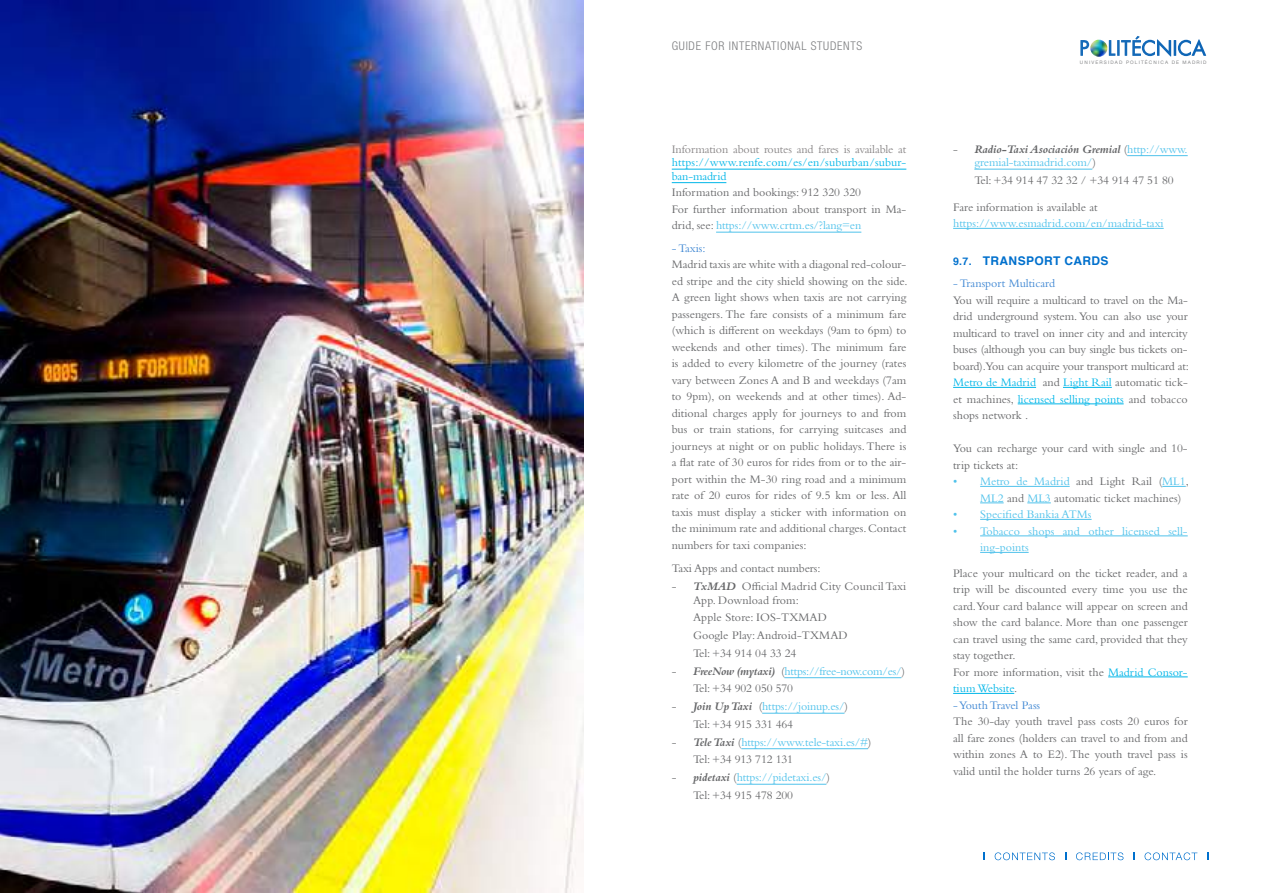
<style>
.page{position:relative;width:1263px;height:893px;background:#fff}
.page>*{position:absolute;margin:0;border:0;box-sizing:border-box;transform-origin:0 0}
.t1{font:12px/16.5px "Bembo Std";color:#666769}
.t2{font:12px/17.7px "Bembo Std";letter-spacing:-.01em;color:#50c2eb}
.t3{font:12px/13.5px "Bembo Std";letter-spacing:.01em;color:#00b6e8}
.t4{font:12px "Bembo Std";letter-spacing:-.01em;color:#888586}
.t5{font:12px "Bembo Std";color:#3f87d3}
.t6{font:300 condensed 12px "Helvetica Neue LT Std";letter-spacing:.06em;color:#7b7c7e}
.t7{font:700 12px "Helvetica";letter-spacing:.03em;color:#0070cd}
.t8{font:4.8px "Helvetica Neue LT Std";letter-spacing:.24em;color:#868789}
.s1{color:#50c2eb}
.s2{font-weight:700;font-style:italic}
.s3{color:#666769}
.s4{font-weight:700;font-style:italic;color:#666769}
.s5{font-size:10.5px}
.s6{color:#00b6e8}
</style>
<div class="page">
<img style="left:1090px;top:40px;width:17px;height:17px;border-radius:9px">
<svg style="left:983px;top:853px;width:2px;height:7px"></svg>
<svg style="left:995px;top:852px;width:60px;height:8px"></svg>
<svg style="left:1133px;top:853px;width:2px;height:7px"></svg>
<svg style="left:1144px;top:852px;width:7px;height:8px"></svg>
<svg style="left:1162px;top:852px;width:35px;height:8px"></svg>
<svg style="left:1076px;top:852px;width:47px;height:8px"></svg>
<hr style="left:672px;top:169px;width:234px;height:1px;background:#00b6e8">
<hr style="left:672px;top:182px;width:54px;height:1px;background:#00b6e8">
<hr style="left:716px;top:232px;width:145px;height:1px;background:#50c2eb">
<hr style="left:784px;top:677px;width:117px;height:1px;background:#50c2eb">
<hr style="left:762px;top:713px;width:82px;height:1px;background:#50c2eb">
<hr style="left:741px;top:748px;width:127px;height:1px;background:#50c2eb">
<hr style="left:737px;top:784px;width:89px;height:1px;background:#50c2eb">
<hr style="left:1127px;top:155px;width:61px;height:1px;background:#50c2eb">
<hr style="left:974px;top:169px;width:118px;height:1px;background:#50c2eb">
<hr style="left:953px;top:228px;width:211px;height:1px;background:#50c2eb">
<hr style="left:953px;top:387px;width:83px;height:1px;background:#00b6e8">
<hr style="left:1063px;top:387px;width:49px;height:1px;background:#00b6e8">
<hr style="left:1018px;top:404px;width:106px;height:1px;background:#00b6e8">
<hr style="left:980px;top:486px;width:90px;height:1px;background:#50c2eb">
<svg style="left:1162px;top:486px;width:24px;height:1px"></svg>
<svg style="left:980px;top:503px;width:24px;height:1px"></svg>
<svg style="left:1027px;top:503px;width:24px;height:1px"></svg>
<hr style="left:980px;top:519px;width:111px;height:1px;background:#50c2eb">
<hr style="left:980px;top:536px;width:208px;height:1px;background:#50c2eb">
<hr style="left:980px;top:552px;width:49px;height:1px;background:#50c2eb">
<hr style="left:1108px;top:677px;width:80px;height:1px;background:#00b6e8">
<hr style="left:953px;top:693px;width:61px;height:1px;background:#00b6e8">
<img style="left:0;top:0;width:583px;height:893px">
<p class="t6" style="left:672px;top:39px;width:192px">GUIDE FOR INTERNATIONAL STUDENTS</p>
<p class="t4" style="left:672px;top:142px;width:236px">Information about routes and fares is available at</p>
<p class="t3" style="left:672px;top:155px;width:236px">https://www.renfe.com/es/en/suburban/subur&shy;ban-madrid</p>
<p class="t1" style="left:672px;top:184px;width:236px">Information and bookings: 912 320 320<br>For further information about transport in Ma&shy;drid, see: <span class="s1">https://www.crtm.es/?lang=en</span></p>
<p class="t5" style="left:672px;top:241px;width:35px">- Taxis:</p>
<p class="t1" style="left:672px;top:256px;width:237px;text-align:justify">Madrid taxis are white with a diagonal red-colour&shy;ed stripe and the city shield showing on the side.<br>A green light shows when taxis are not carrying passengers. The fare consists of a minimum fare (which is different on weekdays (9am to 6pm) to weekends and other times). The minimum fare is added to every kilometre of the journey (rates vary between Zones A and B and weekdays (7am to 9pm), on weekends and at other times). Ad&shy;ditional charges apply for journeys to and from bus or train stations, for carrying suitcases and journeys at night or on public holidays. There is a flat rate of 30 euros for rides from or to the air&shy;port within the M-30 ring road and a minimum rate of 20 euros for rides of 9.5 km or less. All taxis must display a sticker with information on the minimum rate and additional charges. Contact numbers for taxi companies:</p>
<p class="t1" style="left:672px;top:560px;width:150px">Taxi Apps and contact numbers:</p>
<p class="t1" style="left:693px;top:579px;width:215px;line-height:13.5px;text-indent:-21px">- <span class="s2">TxMAD</span> Official Madrid City Council Taxi<br>App. Download from:</p>
<p class="t1" style="left:693px;top:609px;width:156px;line-height:17.7px">Apple Store: IOS-TXMAD<br>Google Play: Android-TXMAD<br>Tel: +34 914 04 33 24</p>
<p class="t2" style="left:693px;top:662px;width:213px;text-indent:-21px"><span class="s3">-</span> <span class="s4">FreeNow (mytaxi)</span> <span class="s3">(</span>https://free-now.com/es/<span class="s3">)<br>Tel: +34 902 050 570</span></p>
<p class="t1" style="left:693px;top:697px;width:157px;line-height:17.7px;text-indent:-21px">- <span class="s2">Join Up Taxi</span> (<span class="s1">https://joinup.es/</span>)<br>Tel: +34 915 331 464</p>
<p class="t2" style="left:693px;top:733px;width:180px;text-indent:-21px"><span class="s3">-</span> <span class="s4">Tele Taxi</span> <span class="s3">(</span>https://www.tele-taxi.es/#<span class="s3">)<br>Tel: +34 913 712 131</span></p>
<p class="t2" style="left:693px;top:768px;width:138px;text-indent:-21px"><span class="s3">-</span> <span class="s4">pidetaxi</span> <span class="s3">(</span>https://pidetaxi.es/<span class="s3">)<br>Tel: +34 915 478 200</span></p>
<p class="t8" style="left:1080px;top:60px;width:128px">UNIVERSIDAD POLITÉCNICA DE MADRID</p>
<p class="t2" style="left:974px;top:142px;width:215px;line-height:13.5px;text-indent:-21px"><span class="s3">-</span> <span class="s4">Radio-Taxi Asociación Gremial</span> <span class="s3">(</span>http://www. gremial-taximadrid.com/<span class="s3">)</span></p>
<p class="t1" style="left:974px;top:172px;width:201px">Tel: +34 914 47 32 32 / +34 914 47 51 80</p>
<p class="t1" style="left:953px;top:198px;width:146px">Fare information is available at</p>
<p class="t2" style="left:953px;top:214px;width:212px">https://www.esmadrid.com/en/madrid-taxi</p>
<p class="t7" style="left:953px;top:251px;width:157px"><span class="s5">9.7.</span> TRANSPORT CARDS</p>
<p class="t5" style="left:953px;top:276px;width:103px">- Transport Multicard</p>
<p class="t1" style="left:953px;top:291px;width:237px;text-align:justify">You will require a multicard to travel on the Ma&shy;drid underground system. You can also use your multicard to travel on inner city and and intercity buses (although you can buy single bus tickets on&shy;board).You can acquire your transport multicard at:<br><span class="s6">Metro de Madrid</span> and <span class="s6">Light Rail</span> automatic tick&shy;et machines, <span class="s6">licensed selling points</span> and tobacco shops network .</p>
<p class="t1" style="left:953px;top:440px;width:236px">You can recharge your card with single and 10- trip tickets at:</p>
<p class="t1" style="left:980px;top:473px;width:210px;text-indent:-27px"><span class="s1">• Metro de Madrid</span> and Light Rail (<span class="s1">ML1</span>,<br><span class="s1">ML2</span> and <span class="s1">ML3</span> automatic ticket machines)</p>
<p class="t2" style="left:953px;top:505px;width:140px">• Specified Bankia ATMs</p>
<p class="t2" style="left:980px;top:522px;width:209px;line-height:16.5px;text-indent:-27px">• Tobacco shops and other licensed sell&shy;ing-points</p>
<p class="t1" style="left:953px;top:564px;width:236px">Place your multicard on the ticket reader, and a trip will be discounted every time you use the card.Your card balance will appear on screen and show the card balance. More than one passenger can travel using the same card, provided that they stay together.<br>For more information, visit the <span class="s6">Madrid Consor&shy;tium Website</span>.</p>
<p class="t5" style="left:953px;top:698px;width:89px">- Youth Travel Pass</p>
<p class="t1" style="left:953px;top:713px;width:236px;text-align:justify">The 30-day youth travel pass costs 20 euros for all fare zones (holders can travel to and from and within zones A to E2). The youth travel pass is valid until the holder turns 26 years of age.</p>
</div>
